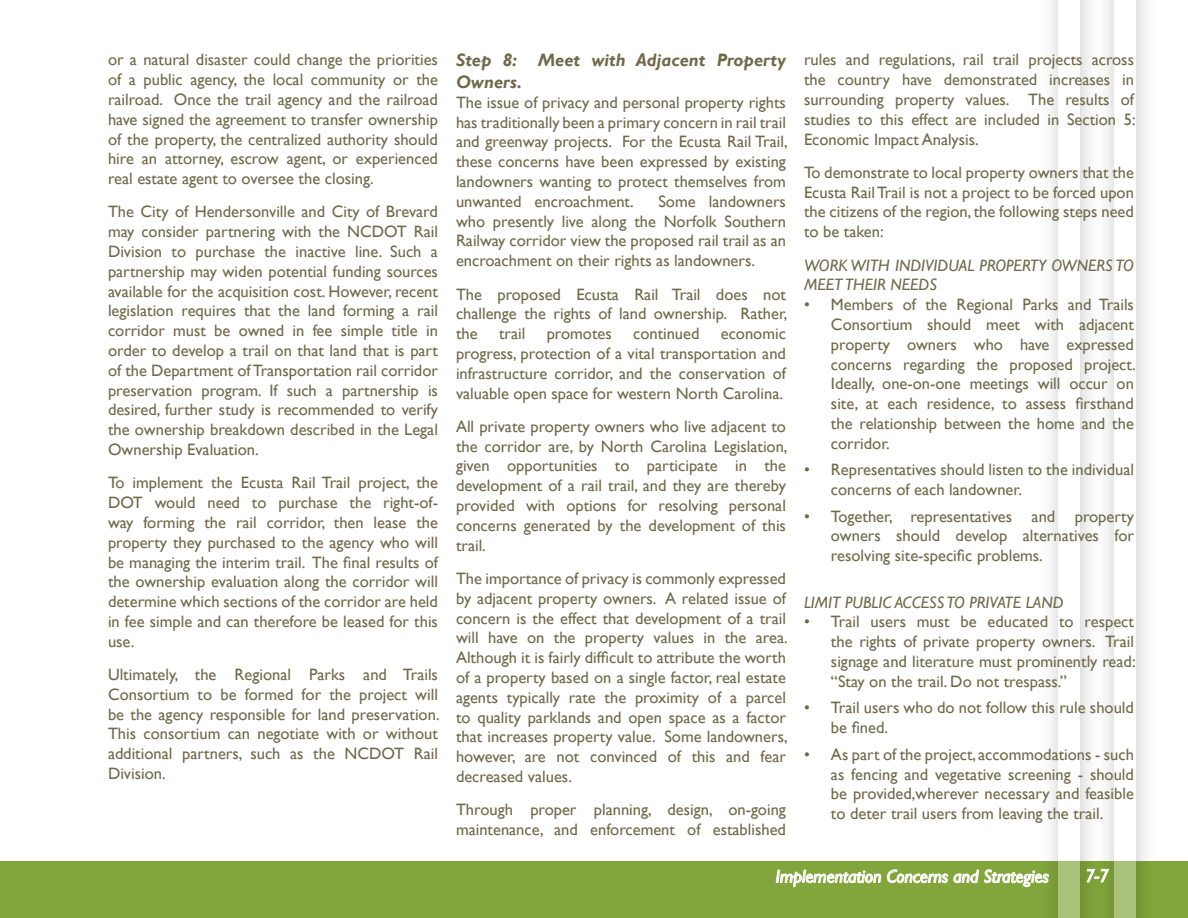
<style>
.page{position:relative;width:1188px;height:918px;background:#fff}
.page>*{position:absolute;margin:0;border:0;box-sizing:border-box;transform-origin:0 0}
.t1{font:italic 18px "Gill Sans";color:#fff}
.t2{font:italic 700 18px/21.6px "Gill Sans";color:#70694a}
.t3{font:16.5px/19.8px "Gill Sans";color:#70694a;text-align:justify}
.t4{font:italic 16.5px/19.8px "Gill Sans";color:#70694a}
</style>
<div class="page">
<div style="left:0;top:862px;width:1188px;height:56px;background:#82a53c"></div>
<div style="left:0;top:861px;width:1188px;height:57px;border:1px solid #82a53c"></div>
<img style="left:1032px;top:0;width:132px;height:918px">
<div style="left:1058px;top:0;width:22px;height:918px;background:#fff"></div>
<div style="left:1114px;top:0;width:21px;height:918px;background:#fff"></div>
<svg style="left:1086px;top:869px;width:24px;height:14px"></svg>
<svg style="left:775px;top:869px;width:106px;height:19px"></svg>
<svg style="left:887px;top:867px;width:162px;height:22px"></svg>
<p class="t3" style="left:108px;top:50px;width:332px">or a natural disaster could change the priorities of a public agency, the local community or the railroad. Once the trail agency and the railroad have signed the agreement to transfer ownership of the property, the centralized authority should hire an attorney, escrow agent, or experienced real estate agent to oversee the closing.</p>
<p class="t3" style="left:108px;top:202px;width:332px">The City of Hendersonville and City of Brevard may consider partnering with the NCDOT Rail Division to purchase the inactive line. Such a partnership may widen potential funding sources available for the acquisition cost. However, recent legislation requires that the land forming a rail corridor must be owned in fee simple title in order to develop a trail on that land that is part of the Department of Transportation rail corridor preservation program. If such a partnership is desired, further study is recommended to verify the ownership breakdown described in the Legal Ownership Evaluation.</p>
<p class="t3" style="left:108px;top:473px;width:332px">To implement the Ecusta Rail Trail project, the DOT would need to purchase the right-of&shy;way forming the rail corridor, then lease the property they purchased to the agency who will be managing the interim trail. The final results of the ownership evaluation along the corridor will determine which sections of the corridor are held in fee simple and can therefore be leased for this use.</p>
<p class="t3" style="left:108px;top:664px;width:333px">Ultimately, the Regional Parks and Trails Consortium to be formed for the project will be the agency responsible for land preservation.<br>This consortium can negotiate with or without additional partners, such as the NCDOT Rail Division.</p>
<p class="t2" style="left:456px;top:50px;width:331px">Step 8: Meet with Adjacent Property<br>Owners.</p>
<p class="t3" style="left:456px;top:92px;width:333px">The issue of privacy and personal property rights has traditionally been a primary concern in rail trail and greenway projects. For the Ecusta Rail Trail, these concerns have been expressed by existing landowners wanting to protect themselves from unwanted encroachment.</p>
<p class="t3" style="left:456px;top:191px;width:331px;text-indent:202px">Some landowners who presently live along the Norfolk Southern Railway corridor view the proposed rail trail as an encroachment on their rights as landowners.</p>
<p class="t3" style="left:456px;top:284px;width:333px">The proposed Ecusta Rail Trail does not challenge the rights of land ownership. Rather, the</p>
<p class="t3" style="left:499px;top:323px;width:28px">trail</p>
<p class="t3" style="left:547px;top:323px;width:67px">promotes</p>
<p class="t3" style="left:633px;top:323px;width:68px">continued</p>
<p class="t3" style="left:456px;top:323px;width:331px;text-indent:265px">economic progress, protection of a vital transportation and infrastructure corridor, and the conservation of valuable open space for western North Carolina.</p>
<p class="t3" style="left:456px;top:416px;width:333px">All private property owners who live adjacent to the corridor are, by North Carolina Legislation, given opportunities to participate in the development of a rail trail, and they are thereby provided with options for resolving personal concerns generated by the development of this trail.</p>
<p class="t3" style="left:456px;top:568px;width:333px">The importance of privacy is commonly expressed by adjacent property owners. A related issue of concern is the effect that development of a trail will have on the property values in the area.<br>Although it is fairly difficult to attribute the worth of a property based on a single factor, real estate agents typically rate the proximity of a parcel to quality parklands and open space as a factor that increases property value. Some landowners, however, are not convinced of this and fear decreased values.</p>
<p class="t3" style="left:456px;top:800px;width:331px">Through proper planning, design, on-going maintenance, and enforcement of established</p>
<p class="t3" style="left:804px;top:50px;width:333px">rules and regulations, rail trail projects across the country have demonstrated increases in surrounding property values. The results of studies to this effect are included in Section 5:<br>Economic Impact Analysis.</p>
<p class="t3" style="left:804px;top:162px;width:332px">To demonstrate to local property owners that the Ecusta Rail Trail is not a project to be forced upon the citizens of the region, the following steps need to be taken:</p>
<p class="t4" style="left:804px;top:255px;width:332px">WORK WITH INDIVIDUAL PROPERTY OWNERS TO<br>MEET THEIR NEEDS</p>
<p class="t3" style="left:831px;top:295px;width:306px;text-indent:-27px">• Members of the Regional Parks and Trails Consortium should meet with adjacent property owners who have expressed concerns regarding the proposed project.<br>Ideally, one-on-one meetings will occur on site, at each residence, to assess firsthand the relationship between the home and the corridor.</p>
<p class="t3" style="left:831px;top:460px;width:305px;text-indent:-27px">• Representatives should listen to the individual concerns of each landowner.</p>
<p class="t3" style="left:831px;top:506px;width:305px;text-indent:-27px">• Together, representatives and property owners should develop alternatives for resolving site-specific problems.</p>
<p class="t4" style="left:804px;top:592px;width:261px">LIMIT PUBLIC ACCESS TO PRIVATE LAND</p>
<p class="t3" style="left:831px;top:612px;width:306px;text-indent:-27px">• Trail users must be educated to respect the rights of private property owners. Trail signage and literature must prominently read: “Stay on the trail. Do not trespass.”</p>
<p class="t3" style="left:831px;top:698px;width:304px;text-indent:-27px">• Trail users who do not follow this rule should be fined.</p>
<p class="t3" style="left:831px;top:744px;width:305px;text-indent:-27px">• As part of the project, accommodations - such as fencing and vegetative screening - should be provided,wherever necessary and feasible to deter trail users from leaving the trail.</p>
<p class="t1" style="left:776px;top:866px;width:275px">Implementation Concerns and Strategies</p>
<p class="t1" style="left:1085px;top:865px;width:25px">7-7</p>
</div>
